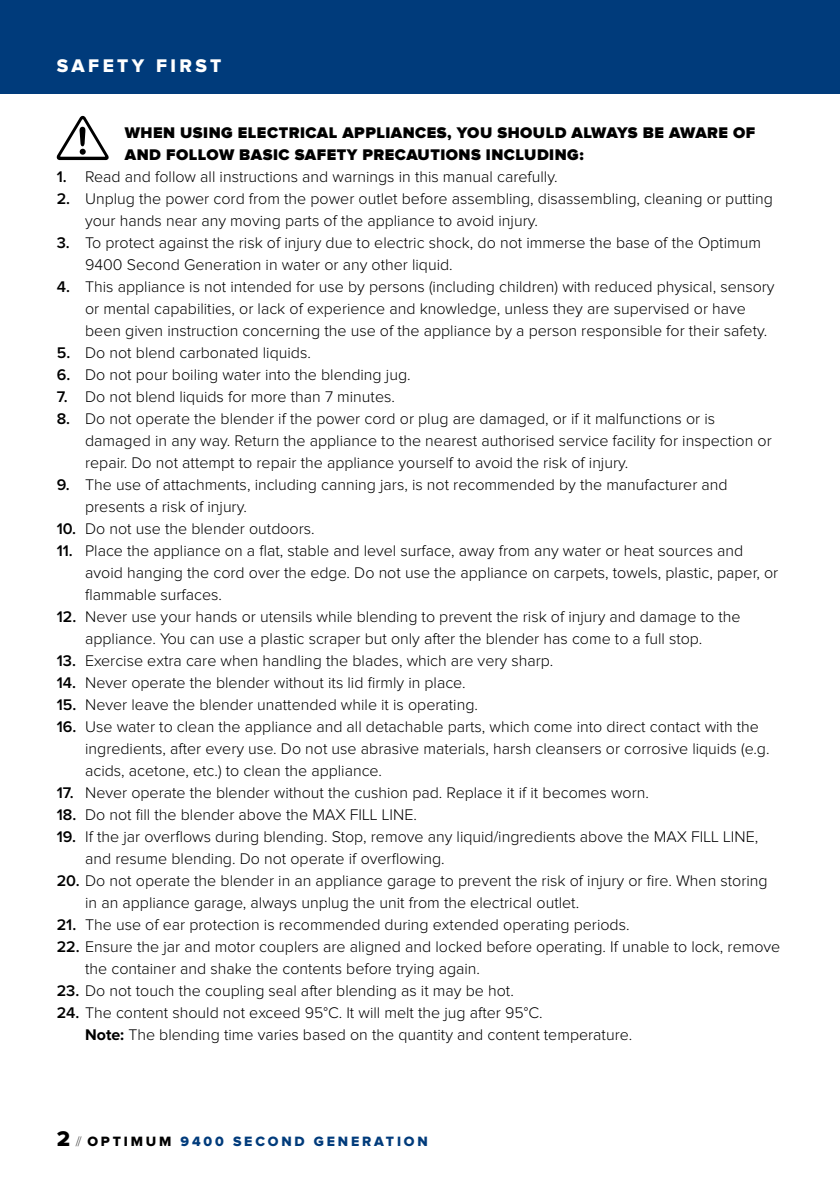
<style>
.page{position:relative;width:840px;height:1191px;background:#fff}
.page>*{position:absolute;margin:0;border:0;box-sizing:border-box;transform-origin:0 0}
.t1{font:19px "Proxima Nova Extrabld";letter-spacing:.18em;color:#fff}
.t2{font:300 16px/22px "Proxima Nova";color:#000}
.t3{font:900 16px/22px "Proxima Nova";letter-spacing:.03em;color:#000}
.t4{font:14px "Proxima Nova Extrabld";letter-spacing:.2em;color:#003b7b}
.s1{font-weight:600}
.s2{font-weight:700}
.s3{font-size:22px;color:#000}
.s4{font-family:"Proxima Nova";font-weight:100;color:#000}
.s5{color:#000}
</style>
<div class="page">
<div style="left:0;top:0;width:839px;height:94px;background:#003b7b"></div>
<svg style="left:56px;top:116px;width:53px;height:44px"></svg>
<p class="t1" style="left:57px;top:57px;width:166px">SAFETY FIRST</p>
<p class="t3" style="left:125px;top:122px;width:631px">WHEN USING ELECTRICAL APPLIANCES, YOU SHOULD ALWAYS BE AWARE OF<br>AND FOLLOW BASIC SAFETY PRECAUTIONS INCLUDING:</p>
<p class="t2" style="left:57px;top:166px;width:502px"><span class="s1">1.</span> Read and follow all instructions and warnings in this manual carefully.</p>
<p class="t2" style="left:85px;top:188px;width:689px;text-indent:-28px"><span class="s1">2.</span> Unplug the power cord from the power outlet before assembling, disassembling, cleaning or putting your hands near any moving parts of the appliance to avoid injury.</p>
<p class="t2" style="left:85px;top:232px;width:677px;text-indent:-28px"><span class="s1">3.</span> To protect against the risk of injury due to electric shock, do not immerse the base of the Optimum<br>9400 Second Generation in water or any other liquid.</p>
<p class="t2" style="left:85px;top:276px;width:690px;text-indent:-28px"><span class="s1">4.</span> This appliance is not intended for use by persons (including children) with reduced physical, sensory or mental capabilities, or lack of experience and knowledge, unless they are supervised or have been given instruction concerning the use of the appliance by a person responsible for their safety.</p>
<p class="t2" style="left:57px;top:342px;width:255px"><span class="s1">5.</span> Do not blend carbonated liquids.</p>
<p class="t2" style="left:57px;top:364px;width:355px"><span class="s1">6.</span> Do not pour boiling water into the blending jug.</p>
<p class="t2" style="left:57px;top:386px;width:339px"><span class="s1">7.</span> Do not blend liquids for more than 7 minutes.</p>
<p class="t2" style="left:85px;top:408px;width:687px;text-indent:-28px"><span class="s1">8.</span> Do not operate the blender if the power cord or plug are damaged, or if it malfunctions or is damaged in any way. Return the appliance to the nearest authorised service facility for inspection or repair. Do not attempt to repair the appliance yourself to avoid the risk of injury.</p>
<p class="t2" style="left:85px;top:474px;width:643px;text-indent:-28px"><span class="s1">9.</span> The use of attachments, including canning jars, is not recommended by the manufacturer and presents a risk of injury.</p>
<p class="t2" style="left:57px;top:518px;width:259px"><span class="s1">10.</span> Do not use the blender outdoors.</p>
<p class="t2" style="left:85px;top:540px;width:694px;text-indent:-28px"><span class="s1">11.</span> Place the appliance on a flat, stable and level surface, away from any water or heat sources and avoid hanging the cord over the edge. Do not use the appliance on carpets, towels, plastic, paper, or flammable surfaces.</p>
<p class="t2" style="left:85px;top:606px;width:656px;text-indent:-28px"><span class="s1">12.</span> Never use your hands or utensils while blending to prevent the risk of injury and damage to the appliance. You can use a plastic scraper but only after the blender has come to a full stop.</p>
<p class="t2" style="left:57px;top:650px;width:497px"><span class="s1">13.</span> Exercise extra care when handling the blades, which are very sharp.</p>
<p class="t2" style="left:57px;top:672px;width:410px"><span class="s1">14.</span> Never operate the blender without its lid firmly in place.</p>
<p class="t2" style="left:57px;top:694px;width:422px"><span class="s1">15.</span> Never leave the blender unattended while it is operating.</p>
<p class="t2" style="left:85px;top:716px;width:685px;text-indent:-28px"><span class="s1">16.</span> Use water to clean the appliance and all detachable parts, which come into direct contact with the ingredients, after every use. Do not use abrasive materials, harsh cleansers or corrosive liquids (e.g. acids, acetone, etc.) to clean the appliance.</p>
<p class="t2" style="left:57px;top:782px;width:593px"><span class="s1">17.</span> Never operate the blender without the cushion pad. Replace it if it becomes worn.</p>
<p class="t2" style="left:57px;top:804px;width:361px"><span class="s1">18.</span> Do not fill the blender above the MAX FILL LINE.</p>
<p class="t2" style="left:85px;top:826px;width:674px;text-indent:-28px"><span class="s1">19.</span> If the jar overflows during blending. Stop, remove any liquid/ingredients above the MAX FILL LINE, and resume blending. Do not operate if overflowing.</p>
<p class="t2" style="left:85px;top:870px;width:683px;text-indent:-28px"><span class="s1">20.</span> Do not operate the blender in an appliance garage to prevent the risk of injury or fire. When storing in an appliance garage, always unplug the unit from the electrical outlet.</p>
<p class="t2" style="left:57px;top:914px;width:574px"><span class="s1">21.</span> The use of ear protection is recommended during extended operating periods.</p>
<p class="t2" style="left:85px;top:936px;width:696px;text-indent:-28px"><span class="s1">22.</span> Ensure the jar and motor couplers are aligned and locked before operating. If unable to lock, remove the container and shake the contents before trying again.</p>
<p class="t2" style="left:57px;top:980px;width:458px"><span class="s1">23.</span> Do not touch the coupling seal after blending as it may be hot.</p>
<p class="t2" style="left:85px;top:1002px;width:548px;text-indent:-28px"><span class="s1">24.</span> The content should not exceed 95°C. It will melt the jug after 95°C.<br><span class="s2">Note:</span> The blending time varies based on the quantity and content temperature.</p>
<p class="t4" style="left:57px;top:1135px;width:372px"><span class="s3">2</span> <span class="s4">//</span> <span class="s5">OPTIMUM</span> 9400 SECOND GENERATION</p>
</div>
